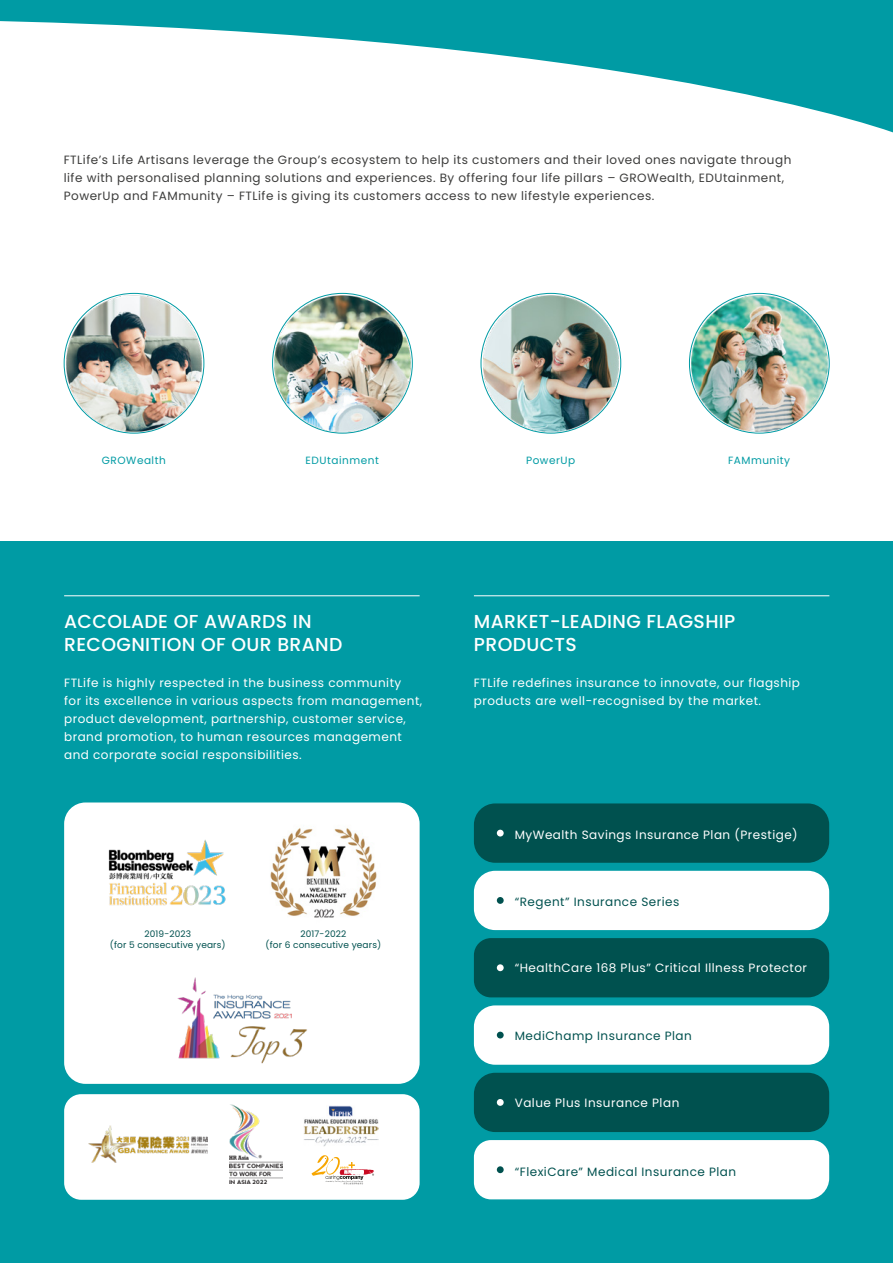
<style>
.page{position:relative;width:893px;height:1263px;background:#fff}
.page>*{position:absolute;margin:0;border:0;box-sizing:border-box;transform-origin:0 0}
.t1{font:500 18.75px/22.5px "Poppins";letter-spacing:.02em;color:#fff}
.t2{font:12px/18px "Poppins";letter-spacing:.04em;color:#fff}
.t3{font:12px/18px "Poppins";letter-spacing:.04em;color:#3c3c3b}
.t4{font:12px "Poppins";letter-spacing:.04em;color:#00514f}
.t5{font:10.5px "Poppins";letter-spacing:.05em;color:#009ba4}
.t6{font:9px/11.1px "Poppins";letter-spacing:.015em;color:#00514f;text-align:center}
</style>
<div class="page">
<div style="left:0;top:541px;width:893px;height:722px;background:#009ba4"></div>
<img style="left:64px;top:293px;width:140px;height:140px">
<img style="left:273px;top:293px;width:139px;height:140px">
<img style="left:481px;top:293px;width:140px;height:140px">
<img style="left:689px;top:293px;width:140px;height:140px">
<hr style="left:474px;top:595px;width:355px;height:1px;background:#fff">
<div style="left:474px;top:1005px;width:355px;height:60px;background:#fff;border-radius:21px"></div>
<div style="left:474px;top:1140px;width:355px;height:59px;background:#fff"></div>
<div style="left:474px;top:803px;width:355px;height:60px;background:#00514f;border-radius:21px"></div>
<div style="left:474px;top:871px;width:355px;height:59px;background:#fff;border-radius:21px"></div>
<div style="left:474px;top:938px;width:355px;height:59px;background:#00514f"></div>
<div style="left:474px;top:1073px;width:355px;height:59px;background:#00514f;border-radius:21px"></div>
<div style="left:497px;top:830px;width:7px;height:6px;background:#fff;border-radius:50%"></div>
<div style="left:497px;top:964px;width:7px;height:7px;background:#fff;border-radius:50%"></div>
<div style="left:497px;top:1099px;width:7px;height:7px;background:#fff;border-radius:50%"></div>
<div style="left:497px;top:897px;width:7px;height:7px;background:#00514f;border-radius:50%"></div>
<div style="left:497px;top:1032px;width:7px;height:6px;background:#00514f;border-radius:50%"></div>
<div style="left:497px;top:1166px;width:7px;height:7px;background:#00514f;border-radius:50%"></div>
<hr style="left:64px;top:595px;width:356px;height:1px;background:#fff">
<svg style="left:0;top:0;width:893px;height:133px"></svg>
<div style="left:64px;top:802px;width:356px;height:282px;background:#fff;border-radius:21px"></div>
<div style="left:64px;top:1094px;width:356px;height:106px;background:#fff;border-radius:17px"></div>
<img style="left:108px;top:839px;width:118px;height:67px">
<img style="left:270px;top:828px;width:107px;height:90px">
<img style="left:128px;top:977px;width:228px;height:118px">
<img style="left:230px;top:1104px;width:52px;height:79px">
<img style="left:303px;top:1105px;width:75px;height:41px">
<img style="left:89px;top:1125px;width:118px;height:37px">
<svg style="left:312px;top:1155px;width:62px;height:29px"></svg>
<p class="t3" style="left:64px;top:151px;width:729px">FTLife’s Life Artisans leverage the Group’s ecosystem to help its customers and their loved ones navigate through life with personalised planning solutions and experiences. By offering four life pillars – GROWealth, EDUtainment,<br>PowerUp and FAMmunity – FTLife is giving its customers access to new lifestyle experiences.</p>
<p class="t5" style="left:102px;top:454px;width:65px">GROWealth</p>
<p class="t5" style="left:306px;top:454px;width:75px">EDUtainment</p>
<p class="t5" style="left:526px;top:454px;width:51px">PowerUp</p>
<p class="t5" style="left:728px;top:454px;width:64px">FAMmunity</p>
<h1 class="t1" style="left:64px;top:611px;width:280px">ACCOLADE OF AWARDS IN<br>RECOGNITION OF OUR BRAND</h1>
<p class="t2" style="left:64px;top:674px;width:360px">FTLife is highly respected in the business community<br>for its excellence in various aspects from management, product development, partnership, customer service, brand promotion, to human resources management and corporate social responsibilities.</p>
<p class="t6" style="left:110px;top:929px;width:117px">2019-2023<br>(for 5 consecutive years)</p>
<p class="t6" style="left:265px;top:929px;width:117px">2017-2022<br>(for 6 consecutive years)</p>
<h1 class="t1" style="left:474px;top:611px;width:263px">MARKET-LEADING FLAGSHIP<br>PRODUCTS</h1>
<p class="t2" style="left:474px;top:674px;width:328px">FTLife redefines insurance to innovate, our flagship products are well-recognised by the market.</p>
<p class="t2" style="left:515px;top:826px;width:284px">MyWealth Savings Insurance Plan (Prestige)</p>
<p class="t4" style="left:515px;top:895px;width:166px">“Regent” Insurance Series</p>
<p class="t2" style="left:515px;top:959px;width:294px">“HealthCare 168 Plus” Critical Illness Protector</p>
<p class="t4" style="left:515px;top:1029px;width:179px">MediChamp Insurance Plan</p>
<p class="t2" style="left:515px;top:1094px;width:166px">Value Plus Insurance Plan</p>
<p class="t4" style="left:515px;top:1165px;width:223px">“FlexiCare” Medical Insurance Plan</p>
</div>
